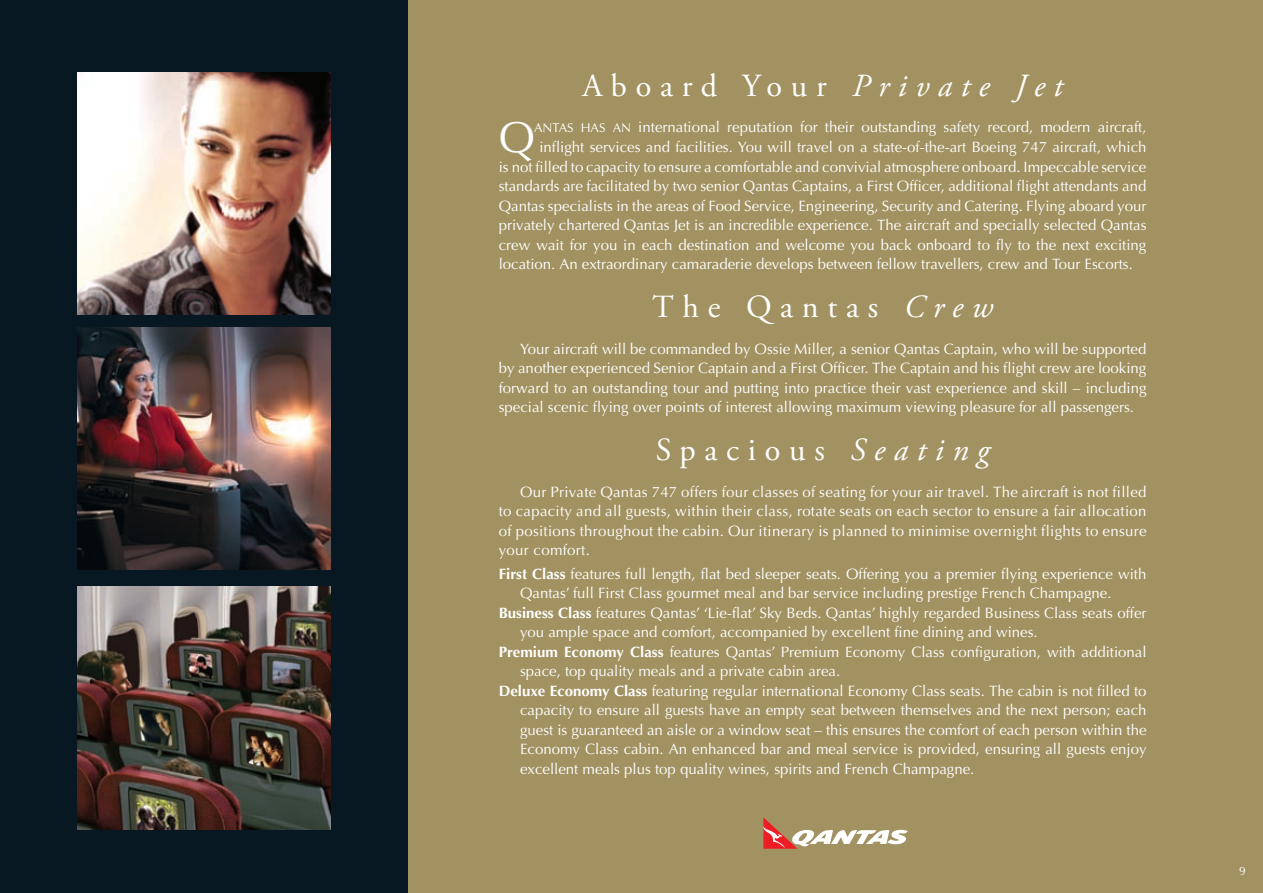
<style>
.page{position:relative;width:1263px;height:893px;background:#a29161}
.page>*{position:absolute;margin:0;border:0;box-sizing:border-box;transform-origin:0 0}
.t1{font:43.5px "Optima";color:#fff}
.t2{font:32.25px "Adobe Garamond Pro";letter-spacing:.27em;color:#fff}
.t3{font:15px/19.5px "Optima";color:#fff;text-align:justify}
.t4{font:12px "Optima SC850";color:#fff}
.s1{font-style:italic}
.s2{font-family:"Optima SC850";font-size:12.75px}
.s3{font-weight:700}
</style>
<div class="page">
<div style="left:0;top:0;width:408px;height:893px;background:#071822"></div>
<img style="left:78px;top:72px;width:252px;height:243px">
<img style="left:78px;top:327px;width:252px;height:243px">
<img style="left:78px;top:587px;width:252px;height:242px">
<svg style="left:763px;top:817px;width:145px;height:32px"></svg>
<h2 class="t2" style="left:582px;top:66px;width:482px">Aboard Your <span class="s1">Private Jet</span></h2>
<h1 class="t1" style="left:499px;top:112px;width:38px">Q</h1>
<p class="t3" style="left:534px;top:118px;width:614px"><span class="s2">ANTAS HAS AN</span> international reputation for their outstanding safety record, modern aircraft,</p>
<p class="t3" style="left:539px;top:137px;width:609px">inflight services and facilities. You will travel on a state-of-the-art Boeing 747 aircraft, which</p>
<p class="t3" style="left:499px;top:157px;width:649px">is not filled to capacity to ensure a comfortable and convivial atmosphere onboard. Impeccable service</p>
<p class="t3" style="left:499px;top:176px;width:649px">standards are facilitated by two senior Qantas Captains, a First Officer, additional flight attendants and</p>
<p class="t3" style="left:499px;top:196px;width:649px">Qantas specialists in the areas of Food Service, Engineering, Security and Catering. Flying aboard your</p>
<p class="t3" style="left:499px;top:215px;width:649px">privately chartered Qantas Jet is an incredible experience. The aircraft and specially selected Qantas</p>
<p class="t3" style="left:499px;top:235px;width:649px">crew wait for you in each destination and welcome you back onboard to fly to the next exciting</p>
<p class="t3" style="left:499px;top:254px;width:636px">location. An extraordinary camaraderie develops between fellow travellers, crew and Tour Escorts.</p>
<h2 class="t2" style="left:652px;top:287px;width:342px">The Qantas <span class="s1">Crew</span></h2>
<p class="t3" style="left:499px;top:339px;width:649px;text-indent:21px">Your aircraft will be commanded by Ossie Miller, a senior Qantas Captain, who will be supported by another experienced Senior Captain and a First Officer. The Captain and his flight crew are looking forward to an outstanding tour and putting into practice their vast experience and skill – including special scenic flying over points of interest allowing maximum viewing pleasure for all passengers.</p>
<h2 class="t2" style="left:656px;top:430px;width:335px">Spacious <span class="s1">Seating</span></h2>
<p class="t3" style="left:499px;top:482px;width:649px;text-indent:21px">Our Private Qantas 747 offers four classes of seating for your air travel. The aircraft is not filled to capacity and all guests, within their class, rotate seats on each sector to ensure a fair allocation of positions throughout the cabin. Our itinerary is planned to minimise overnight flights to ensure your comfort.</p>
<p class="t3" style="left:499px;top:564px;width:649px"><span class="s3">First Class</span> features full length, flat bed sleeper seats. Offering you a premier flying experience with</p>
<p class="t3" style="left:520px;top:584px;width:593px">Qantas’ full First Class gourmet meal and bar service including prestige French Champagne.</p>
<p class="t3" style="left:499px;top:603px;width:649px"><span class="s3">Business Class</span> features Qantas’ ‘Lie-flat’ Sky Beds. Qantas’ highly regarded Business Class seats offer</p>
<p class="t3" style="left:520px;top:623px;width:519px">you ample space and comfort, accompanied by excellent fine dining and wines.</p>
<p class="t3" style="left:499px;top:642px;width:649px"><span class="s3">Premium Economy Class</span> features Qantas’ Premium Economy Class configuration, with additional</p>
<p class="t3" style="left:520px;top:662px;width:322px">space, top quality meals and a private cabin area.</p>
<p class="t3" style="left:499px;top:681px;width:649px"><span class="s3">Deluxe Economy Class</span> featuring regular international Economy Class seats. The cabin is not filled to</p>
<p class="t3" style="left:520px;top:701px;width:628px">capacity to ensure all guests have an empty seat between themselves and the next person; each</p>
<p class="t3" style="left:520px;top:720px;width:628px">guest is guaranteed an aisle or a window seat – this ensures the comfort of each person within the</p>
<p class="t3" style="left:520px;top:740px;width:628px">Economy Class cabin. An enhanced bar and meal service is provided, ensuring all guests enjoy</p>
<p class="t3" style="left:520px;top:759px;width:456px">excellent meals plus top quality wines, spirits and French Champagne.</p>
<p class="t4" style="left:1239px;top:864px;width:8px">9</p>
</div>
